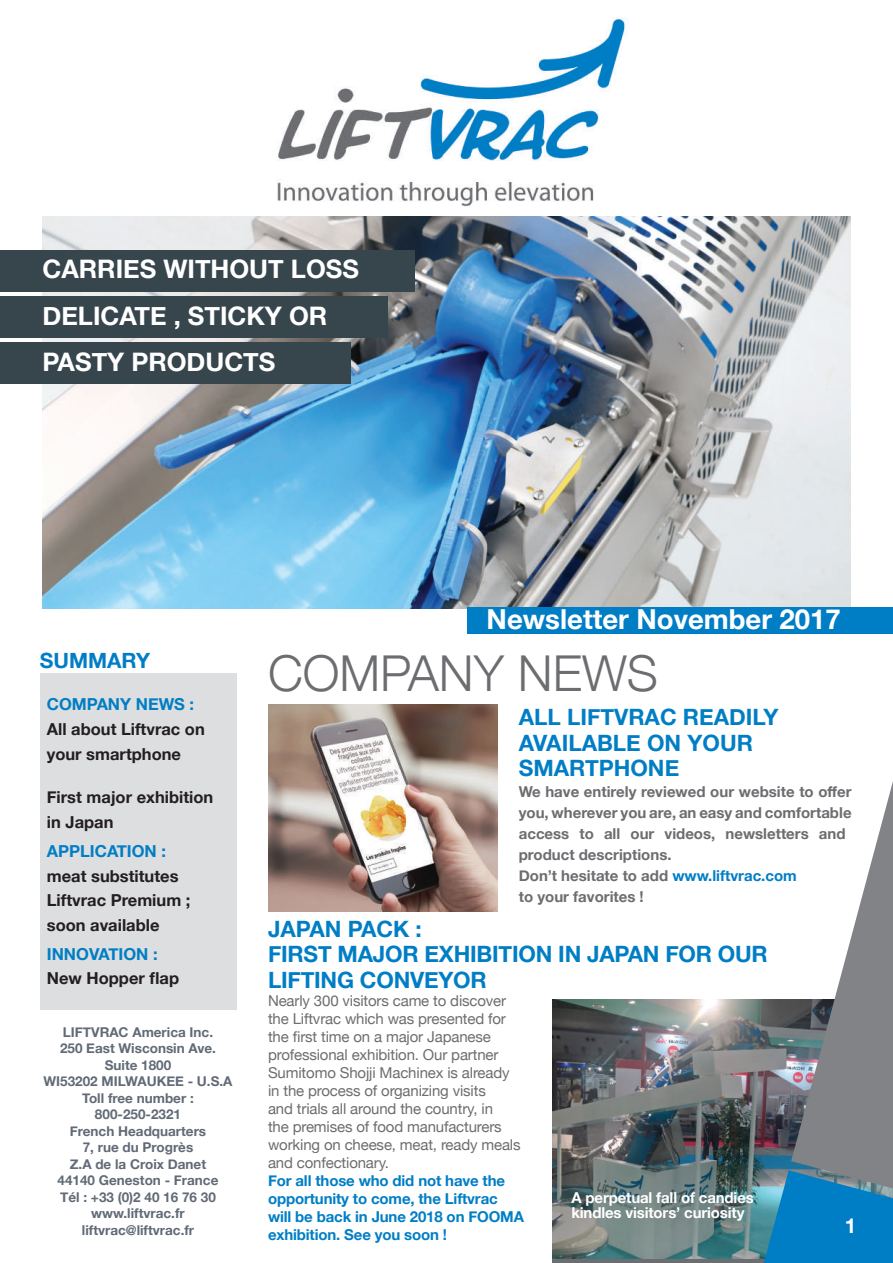
<style>
.page{position:relative;width:893px;height:1263px;background:#fff}
.page>*{position:absolute;margin:0;border:0;box-sizing:border-box;transform-origin:0 0}
.t1{font:300 49.5px "Helvetica Neue";color:#6c6d70}
.t2{font:700 27.6px "Helvetica Neue";color:#fff}
.t3{font:700 25.5px "Helvetica Neue";color:#fff}
.t4{font:700 22.5px/25.5px "Helvetica Neue";letter-spacing:-.005em;color:#007ec5}
.t5{font:700 21px "Helvetica Neue";color:#007ec5}
.t6{font:700 20.7px "Helvetica Neue";color:#fff}
.t7{font:700 16.5px/24.8px "Helvetica Neue";color:#231f20}
.t8{font:700 16.5px "Helvetica Neue";color:#007ec5}
.t9{font:15px/18px "Helvetica Neue";letter-spacing:-.01em;color:#6c6d70}
.t10{font:700 15px/21px "Helvetica Neue";color:#6c6d70}
.t11{font:700 15px/18px "Helvetica Neue";letter-spacing:-.01em;color:#007ec5}
.t12{font:700 15px/15px "Helvetica Neue";color:#fff}
.t13{font:700 13.5px "Helvetica Neue";color:#616a76}
.s1{color:#007ec5}
</style>
<div class="page">
<img style="left:253px;top:18px;width:383px;height:199px">
<img style="left:553px;top:999px;width:211px;height:260px">
<img style="left:43px;top:217px;width:807px;height:391px">
<div style="left:468px;top:607px;width:425px;height:26px;background:#007ec5"></div>
<div style="left:0;top:250px;width:414px;height:41px;background:#37454d"></div>
<div style="left:0;top:296px;width:387px;height:41px;background:#37454d"></div>
<div style="left:0;top:342px;width:351px;height:41px;background:#37454d"></div>
<svg style="left:764px;top:781px;width:129px;height:482px"></svg>
<div style="left:40px;top:673px;width:196px;height:336px;background:#dddee0"></div>
<img style="left:268px;top:705px;width:229px;height:207px">
<h3 class="t3" style="left:43px;top:249px;width:18px">CARRIES</h3>
<h3 class="t3" style="left:163px;top:249px;width:19px">WITHOUT</h3>
<h3 class="t3" style="left:291px;top:249px;width:18px">LOSS</h3>
<h3 class="t3" style="left:43px;top:296px;width:17px">DELICATE</h3>
<h3 class="t3" style="left:174px;top:296px;width:31px">, STICKY</h3>
<h3 class="t3" style="left:289px;top:296px;width:20px">OR</h3>
<h3 class="t3" style="left:43px;top:342px;width:18px">PASTY</h3>
<h3 class="t3" style="left:131px;top:342px;width:19px">PRODUCTS</h3>
<h2 class="t2" style="left:487px;top:598px;width:356px">Newsletter November 2017</h2>
<h3 class="t5" style="left:40px;top:644px;width:112px">Summary</h3>
<p class="t8" style="left:47px;top:691px;width:149px">Company News :</p>
<p class="t7" style="left:47px;top:717px;width:159px">All about Liftvrac on your smartphone</p>
<p class="t7" style="left:47px;top:785px;width:168px">First major exhibition in Japan</p>
<p class="t8" style="left:47px;top:838px;width:121px">Application :</p>
<p class="t7" style="left:47px;top:864px;width:145px">meat substitutes<br>Liftvrac Premium ; soon available</p>
<p class="t8" style="left:47px;top:941px;width:112px">Innovation :</p>
<p class="t7" style="left:47px;top:967px;width:134px">New Hopper flap</p>
<p class="t13" style="left:63px;top:1021px;width:31px">LI FTVRAC</p>
<p class="t13" style="left:132px;top:1021px;width:82px">America Inc.</p>
<p class="t13" style="left:60px;top:1038px;width:158px">250 East Wisconsin Ave.</p>
<p class="t13" style="left:105px;top:1054px;width:68px">Suite 1800</p>
<p class="t13" style="left:44px;top:1071px;width:69px">WI 53202 MILWAUKEE</p>
<p class="t13" style="left:188px;top:1071px;width:46px">- U.S.A</p>
<p class="t13" style="left:82px;top:1087px;width:113px">Toll free number :</p>
<p class="t13" style="left:95px;top:1104px;width:88px">800-250-2321</p>
<p class="t13" style="left:70px;top:1120px;width:138px">French Headquarters</p>
<p class="t13" style="left:83px;top:1137px;width:112px">7, rue du Progrès</p>
<p class="t13" style="left:70px;top:1153px;width:138px">Z.A de la Croix Danet</p>
<p class="t13" style="left:58px;top:1170px;width:162px">44140 Geneston - France</p>
<p class="t13" style="left:60px;top:1186px;width:157px">Tél : +33 (0)2 40 16 76 30</p>
<p class="t13" style="left:91px;top:1203px;width:95px">www.liftvrac.fr</p>
<p class="t13" style="left:82px;top:1219px;width:114px">liftvrac@liftvrac.fr</p>
<h1 class="t1" style="left:268px;top:633px;width:392px">COMPANY NEWS</h1>
<h3 class="t4" style="left:519px;top:705px;width:261px">All Liftvrac readily available on your smartphone</h3>
<p class="t10" style="left:519px;top:782px;width:334px">We have entirely reviewed our website to offer you, wherever you are, an easy and comfortable access to all our videos, newsletters and product descriptions.<br>Don’t hesitate to add <span class="s1">www.liftvrac.com<br></span>to your favorites !</p>
<h3 class="t4" style="left:268px;top:916px;width:501px">Japan Pack :<br>First major exhibition in japan for our lifting conveyor</h3>
<p class="t9" style="left:268px;top:992px;width:254px">Nearly 300 visitors came to discover the Liftvrac which was presented for the first time on a major Japanese professional exhibition. Our partner Sumitomo Shojji Machinex is already in the process of organizing visits<br>and trials all around the country, in<br>the premises of food manufacturers working on cheese, meat, ready meals and confectionary.</p>
<p class="t11" style="left:268px;top:1172px;width:238px">For all those who did not have the opportunity to come, the Liftvrac will be back in June 2018 on FOOMA exhibition. See you soon !</p>
<p class="t12" style="left:571px;top:1191px;width:184px">A perpetual fall of candies kindles visitors’ curiosity</p>
<h3 class="t6" style="left:845px;top:1209px;width:13px">1</h3>
</div>
